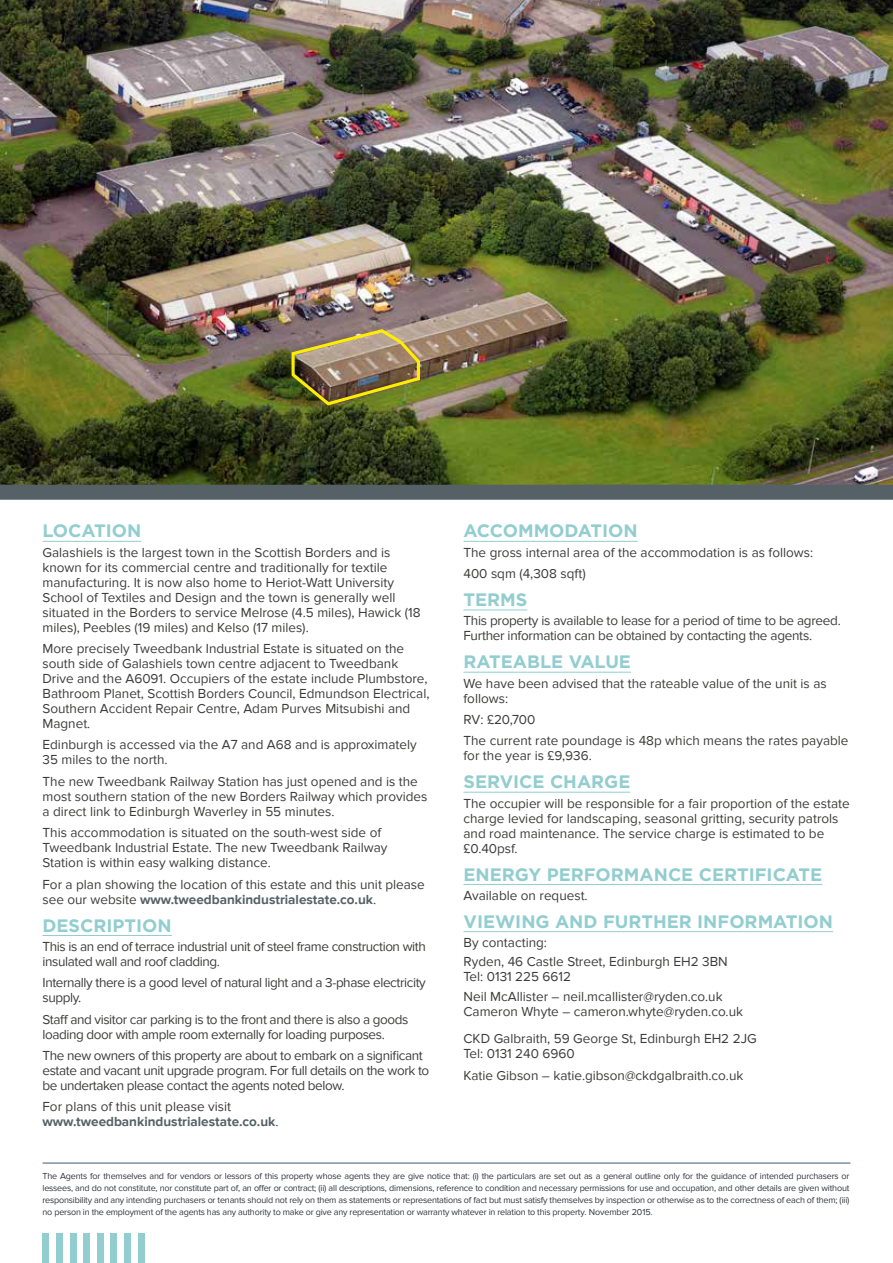
<style>
.page{position:relative;width:893px;height:1263px;background:#fff}
.page>*{position:absolute;margin:0;border:0;box-sizing:border-box;transform-origin:0 0}
.t1{font:700 18px "Gotham";color:#92cdcf}
.t2{font:13.5px/15px "Proxima Nova";color:#3c3c3b}
.t3{font:13.5px/15px "Proxima Nova";letter-spacing:-.03em;color:#3c3c3b}
.t4{font:13.5px/15px "Proxima Nova";letter-spacing:-.02em;color:#3c3c3b}
.t5{font:700 13.5px/15px "Proxima Nova";color:#556167}
.t6{font:9px/12px "Proxima Nova";letter-spacing:-.02em;color:#31353d;text-align:justify}
.s1{font-weight:700;color:#556167}
.s2{font-weight:400;color:#3c3c3b}
</style>
<div class="page">
<div style="left:43px;top:1234px;width:6px;height:29px;background:#92cdcf"></div>
<div style="left:56px;top:1234px;width:7px;height:29px;background:#92cdcf"></div>
<div style="left:70px;top:1234px;width:7px;height:29px;background:#92cdcf"></div>
<div style="left:83px;top:1234px;width:7px;height:29px;background:#92cdcf"></div>
<div style="left:97px;top:1234px;width:7px;height:29px;background:#92cdcf"></div>
<div style="left:111px;top:1234px;width:6px;height:29px;background:#92cdcf"></div>
<div style="left:124px;top:1234px;width:7px;height:29px;background:#92cdcf"></div>
<div style="left:138px;top:1234px;width:7px;height:29px;background:#92cdcf"></div>
<img style="left:0;top:0;width:893px;height:485px">
<img style="left:289px;top:327px;width:132px;height:80px">
<div style="left:0;top:485px;width:893px;height:15px;background:#556167"></div>
<hr style="left:43px;top:541px;width:98px;height:1px;background:#92cdcf">
<hr style="left:43px;top:935px;width:129px;height:1px;background:#92cdcf">
<hr style="left:463px;top:541px;width:175px;height:1px;background:#92cdcf">
<hr style="left:463px;top:610px;width:64px;height:1px;background:#92cdcf">
<hr style="left:463px;top:672px;width:168px;height:1px;background:#92cdcf">
<hr style="left:463px;top:792px;width:167px;height:1px;background:#92cdcf">
<hr style="left:463px;top:884px;width:359px;height:1px;background:#92cdcf">
<hr style="left:463px;top:931px;width:370px;height:1px;background:#92cdcf">
<hr style="left:43px;top:1163px;width:807px;height:1px;background:#445878">
<h1 class="t1" style="left:43px;top:519px;width:100px">LOCATION</h1>
<p class="t2" style="left:43px;top:545px;width:380px">Galashiels is the largest town in the Scottish Borders and is known for its commercial centre and traditionally for textile manufacturing. It is now also home to Heriot-Watt University School of Textiles and Design and the town is generally well situated in the Borders to service Melrose (4.5 miles), Hawick (18 miles), Peebles (19 miles) and Kelso (17 miles).</p>
<p class="t2" style="left:43px;top:641px;width:388px">More precisely Tweedbank Industrial Estate is situated on the south side of Galashiels town centre adjacent to Tweedbank Drive and the A6091. Occupiers of the estate include Plumbstore, Bathroom Planet, Scottish Borders Council, Edmundson Electrical, Southern Accident Repair Centre, Adam Purves Mitsubishi and Magnet.</p>
<p class="t2" style="left:43px;top:738px;width:376px">Edinburgh is accessed via the A7 and A68 and is approximately<br>35 miles to the north.</p>
<p class="t2" style="left:43px;top:774px;width:386px">The new Tweedbank Railway Station has just opened and is the most southern station of the new Borders Railway which provides a direct link to Edinburgh Waverley in 55 minutes.</p>
<p class="t2" style="left:43px;top:825px;width:346px">This accommodation is situated on the south-west side of<br>Tweedbank Industrial Estate. The new Tweedbank Railway<br>Station is within easy walking distance.</p>
<p class="t2" style="left:43px;top:877px;width:384px">For a plan showing the location of this estate and this unit please see our website <span class="s1">www.tweedbankindustrialestate.co.uk</span>.</p>
<h1 class="t1" style="left:43px;top:913px;width:131px">DESCRIPTION</h1>
<p class="t3" style="left:43px;top:939px;width:385px">This is an end of terrace industrial unit of steel frame construction with insulated wall and roof cladding.</p>
<p class="t3" style="left:43px;top:975px;width:385px">Internally there is a good level of natural light and a 3-phase electricity supply.</p>
<p class="t3" style="left:43px;top:1012px;width:368px">Staff and visitor car parking is to the front and there is also a goods loading door with ample room externally for loading purposes.</p>
<p class="t3" style="left:43px;top:1048px;width:388px">The new owners of this property are about to embark on a significant estate and vacant unit upgrade program. For full details on the work to be undertaken please contact the agents noted below.</p>
<p class="t5" style="left:43px;top:1100px;width:237px"><span class="s2">For plans of this unit please visit </span>www.tweedbankindustrialestate.co.uk<span class="s2">.</span></p>
<h1 class="t1" style="left:463px;top:519px;width:176px">ACCOMMODATION</h1>
<p class="t2" style="left:463px;top:542px;width:351px;line-height:21.5px">The gross internal area of the accommodation is as follows:<br>400 sqm (4,308 sqft)</p>
<h1 class="t1" style="left:463px;top:588px;width:65px">TERMS</h1>
<p class="t4" style="left:463px;top:613px;width:379px">This property is available to lease for a period of time to be agreed.<br>Further information can be obtained by contacting the agents.</p>
<h1 class="t1" style="left:463px;top:650px;width:169px">RATEABLE VALUE</h1>
<p class="t2" style="left:463px;top:676px;width:365px">We have been advised that the rateable value of the unit is as follows:</p>
<p class="t2" style="left:463px;top:709px;width:386px;line-height:21.5px">RV: £20,700<br>The current rate poundage is 48p which means the rates payable</p>
<p class="t2" style="left:463px;top:748px;width:130px">for the year is £9,936.</p>
<h1 class="t1" style="left:463px;top:770px;width:168px">SERVICE CHARGE</h1>
<p class="t2" style="left:463px;top:796px;width:388px">The occupier will be responsible for a fair proportion of the estate charge levied for landscaping, seasonal gritting, security patrols and road maintenance. The service charge is estimated to be £0.40psf.</p>
<h1 class="t1" style="left:463px;top:862px;width:360px">ENERGY PERFORMANCE CERTIFICATE</h1>
<p class="t2" style="left:463px;top:888px;width:126px">Available on request.</p>
<h1 class="t1" style="left:463px;top:909px;width:371px">VIEWING AND FURTHER INFORMATION</h1>
<p class="t2" style="left:463px;top:933px;width:266px;line-height:19.2px">By contacting:<br>Ryden, 46 Castle Street, Edinburgh EH2 3BN</p>
<p class="t2" style="left:463px;top:967px;width:261px;line-height:19.2px">Tel: 0131 225 6612<br>Neil McAllister – neil.mcallister@ryden.co.uk</p>
<p class="t2" style="left:463px;top:997px;width:295px;line-height:27.8px">Cameron Whyte – cameron.whyte@ryden.co.uk<br>CKD Galbraith, 59 George St, Edinburgh EH2 2JG</p>
<p class="t2" style="left:463px;top:1043px;width:281px;line-height:21.5px">Tel: 0131 240 6960<br>Katie Gibson – katie.gibson@ckdgalbraith.co.uk</p>
<p class="t6" style="left:43px;top:1170px;width:808px">The Agents for themselves and for vendors or lessors of this property whose agents they are give notice that: (i) the particulars are set out as a general outline only for the guidance of intended purchasers or lessees, and do not constitute, nor constitute part of, an offer or contract; (ii) all descriptions, dimensions, reference to condition and necessary permissions for use and occupation, and other details are given without responsibility and any intending purchasers or tenants should not rely on them as statements or representations of fact but must satisfy themselves by inspection or otherwise as to the correctness of each of them; (iii) no person in the employment of the agents has any authority to make or give any representation or warranty whatever in relation to this property. November 2015.</p>
</div>
